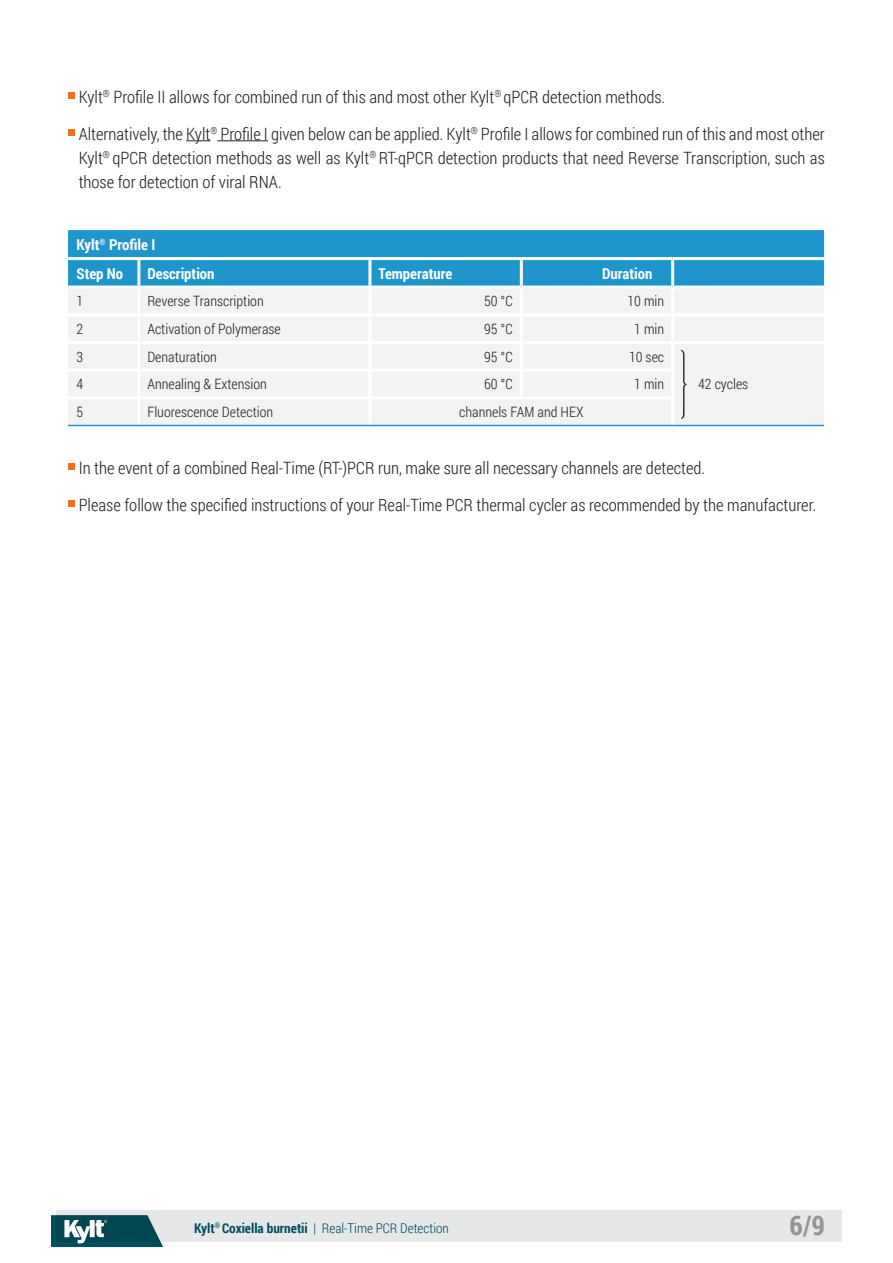
<style>
.page{position:relative;width:893px;height:1263px;background:#fff}
.page>*{position:absolute;margin:0;border:0;box-sizing:border-box;transform-origin:0 0}
.t1{font:700 27px "Roboto Condensed";color:#939598}
.Fließtext_englisch{font:300 16.95px/24px "Roboto Condensed";color:#231f20;text-align:justify}
.Kylt_Tabellenkopf{font:700 15px "Roboto Condensed";color:#fff}
.Kylt_Tabelleninhalt{font:300 14.25px "Roboto Condensed";color:#231f20}
.t2{font:300 13.5px "Roboto Condensed";color:#004f5d}
.s1{font-weight:700}
</style>
<div class="page">
<div style="left:56px;top:1210px;width:786px;height:32px;background:#e6e7e9"></div>
<svg style="left:51px;top:1215px;width:112px;height:32px;background:#346d78"></svg>
<svg style="left:186px;top:140px;width:24px;height:1px"></svg>
<hr style="left:217px;top:140px;width:51px;height:1px;background:#231f20">
<svg style="left:68px;top:93px;width:6px;height:6px"></svg>
<div style="left:68px;top:129px;width:6px;height:7px;background:#f36e21"></div>
<div style="left:68px;top:230px;width:756px;height:56px;background:#1e96cd"></div>
<div style="left:68px;top:289px;width:756px;height:136px;background:#f3f3f1"></div>
<hr style="left:68px;top:257px;width:71px;height:3px;background:#fff">
<hr style="left:139px;top:257px;width:231px;height:3px;background:#fff">
<hr style="left:370px;top:257px;width:151px;height:3px;background:#fff">
<hr style="left:521px;top:257px;width:152px;height:3px;background:#fff">
<hr style="left:673px;top:257px;width:151px;height:3px;background:#fff">
<hr style="left:68px;top:313px;width:71px;height:3px;background:#fff">
<hr style="left:139px;top:313px;width:231px;height:3px;background:#fff">
<hr style="left:370px;top:313px;width:151px;height:3px;background:#fff">
<hr style="left:521px;top:313px;width:152px;height:3px;background:#fff">
<hr style="left:673px;top:313px;width:151px;height:3px;background:#fff">
<hr style="left:68px;top:341px;width:71px;height:3px;background:#fff">
<hr style="left:139px;top:341px;width:231px;height:3px;background:#fff">
<hr style="left:370px;top:341px;width:151px;height:3px;background:#fff">
<hr style="left:521px;top:341px;width:152px;height:3px;background:#fff">
<hr style="left:673px;top:341px;width:151px;height:3px;background:#fff">
<hr style="left:68px;top:369px;width:71px;height:3px;background:#fff">
<hr style="left:139px;top:369px;width:231px;height:3px;background:#fff">
<hr style="left:370px;top:369px;width:151px;height:3px;background:#fff">
<hr style="left:521px;top:369px;width:150px;height:3px;background:#fff">
<hr style="left:68px;top:396px;width:71px;height:3px;background:#fff">
<hr style="left:139px;top:396px;width:231px;height:3px;background:#fff">
<hr style="left:370px;top:396px;width:151px;height:3px;background:#fff">
<hr style="left:521px;top:396px;width:150px;height:3px;background:#fff">
<hr style="left:137px;top:260px;width:3px;height:26px;background:#fff">
<hr style="left:368px;top:260px;width:3px;height:26px;background:#fff">
<hr style="left:520px;top:260px;width:3px;height:26px;background:#fff">
<hr style="left:671px;top:260px;width:3px;height:26px;background:#fff">
<hr style="left:137px;top:289px;width:3px;height:24px;background:#fff">
<hr style="left:368px;top:289px;width:3px;height:24px;background:#fff">
<hr style="left:520px;top:289px;width:3px;height:24px;background:#fff">
<hr style="left:671px;top:289px;width:3px;height:24px;background:#fff">
<hr style="left:137px;top:316px;width:3px;height:25px;background:#fff">
<hr style="left:368px;top:316px;width:3px;height:25px;background:#fff">
<hr style="left:520px;top:316px;width:3px;height:25px;background:#fff">
<hr style="left:671px;top:316px;width:3px;height:25px;background:#fff">
<hr style="left:137px;top:344px;width:3px;height:25px;background:#fff">
<hr style="left:368px;top:344px;width:3px;height:25px;background:#fff">
<hr style="left:520px;top:344px;width:3px;height:25px;background:#fff">
<hr style="left:671px;top:344px;width:3px;height:26px;background:#fff">
<hr style="left:137px;top:372px;width:3px;height:24px;background:#fff">
<hr style="left:368px;top:372px;width:3px;height:24px;background:#fff">
<hr style="left:520px;top:372px;width:3px;height:24px;background:#fff">
<hr style="left:671px;top:370px;width:3px;height:28px;background:#fff">
<hr style="left:137px;top:399px;width:3px;height:26px;background:#fff">
<hr style="left:368px;top:399px;width:3px;height:26px;background:#fff">
<hr style="left:671px;top:398px;width:3px;height:27px;background:#fff">
<hr style="left:68px;top:425px;width:71px;height:1px;background:#1e96cd">
<hr style="left:139px;top:425px;width:231px;height:1px;background:#1e96cd">
<hr style="left:370px;top:425px;width:151px;height:1px;background:#1e96cd">
<hr style="left:521px;top:425px;width:152px;height:1px;background:#1e96cd">
<hr style="left:673px;top:425px;width:151px;height:1px;background:#1e96cd">
<svg style="left:681px;top:350px;width:5px;height:69px"></svg>
<svg style="left:68px;top:464px;width:6px;height:6px"></svg>
<div style="left:68px;top:500px;width:6px;height:7px;background:#f36e21"></div>
<p class="Fließtext_englisch" style="left:79px;top:84px;width:588px">Kylt<sup>®</sup> Profile II allows for combined run of this and most other Kylt<sup>®</sup> qPCR detection methods.</p>
<p class="Fließtext_englisch" style="left:79px;top:121px;width:748px">Alternatively, the Kylt<sup>®</sup> Profile I given below can be applied. Kylt<sup>®</sup> Profile I allows for combined run of this and most other Kylt<sup>®</sup> qPCR detection methods as well as Kylt<sup>®</sup> RT-qPCR detection products that need Reverse Transcription, such as those for detection of viral RNA.</p>
<p class="Kylt_Tabellenkopf" style="left:77px;top:234px;width:80px">Kylt<sup>®</sup> Profile I</p>
<p class="Kylt_Tabellenkopf" style="left:77px;top:263px;width:48px">Step No</p>
<p class="Kylt_Tabellenkopf" style="left:147px;top:263px;width:69px">Description</p>
<p class="Kylt_Tabellenkopf" style="left:378px;top:263px;width:75px">Temperature</p>
<p class="Kylt_Tabellenkopf" style="left:602px;top:263px;width:52px">Duration</p>
<p class="Kylt_Tabelleninhalt" style="left:77px;top:291px;width:8px">1</p>
<p class="Kylt_Tabelleninhalt" style="left:147px;top:291px;width:118px">Reverse Transcription</p>
<p class="Kylt_Tabelleninhalt" style="left:484px;top:291px;width:30px">50 °C</p>
<p class="Kylt_Tabelleninhalt" style="left:627px;top:291px;width:38px">10 min</p>
<p class="Kylt_Tabelleninhalt" style="left:77px;top:319px;width:8px">2</p>
<p class="Kylt_Tabelleninhalt" style="left:147px;top:319px;width:135px">Activation of Polymerase</p>
<p class="Kylt_Tabelleninhalt" style="left:484px;top:319px;width:30px">95 °C</p>
<p class="Kylt_Tabelleninhalt" style="left:634px;top:319px;width:31px">1 min</p>
<p class="Kylt_Tabelleninhalt" style="left:77px;top:347px;width:8px">3</p>
<p class="Kylt_Tabelleninhalt" style="left:147px;top:347px;width:71px">Denaturation</p>
<p class="Kylt_Tabelleninhalt" style="left:484px;top:347px;width:30px">95 °C</p>
<p class="Kylt_Tabelleninhalt" style="left:629px;top:347px;width:37px">10 sec</p>
<p class="Kylt_Tabelleninhalt" style="left:77px;top:374px;width:8px">4</p>
<p class="Kylt_Tabelleninhalt" style="left:147px;top:374px;width:121px">Annealing &amp; Extension</p>
<p class="Kylt_Tabelleninhalt" style="left:484px;top:374px;width:30px">60 °C</p>
<p class="Kylt_Tabelleninhalt" style="left:634px;top:374px;width:31px">1 min</p>
<p class="Kylt_Tabelleninhalt" style="left:698px;top:374px;width:52px">42 cycles</p>
<p class="Kylt_Tabelleninhalt" style="left:77px;top:402px;width:8px">5</p>
<p class="Kylt_Tabelleninhalt" style="left:147px;top:402px;width:127px">Fluorescence Detection</p>
<p class="Kylt_Tabelleninhalt" style="left:459px;top:402px;width:126px">channels FAM and HEX</p>
<p class="Fließtext_englisch" style="left:79px;top:455px;width:628px">In the event of a combined Real-Time (RT-)PCR run, make sure all necessary channels are detected.</p>
<p class="Fließtext_englisch" style="left:79px;top:492px;width:739px">Please follow the specified instructions of your Real-Time PCR thermal cycler as recommended by the manufacturer.</p>
<p class="t2" style="left:194px;top:1218px;width:256px"><span class="s1">Kylt</span><sup>®</sup> <span class="s1">Coxiella burnetii</span> | Real-Time PCR Detection</p>
<h1 class="t1" style="left:789px;top:1206px;width:37px">6/9</h1>
</div>
